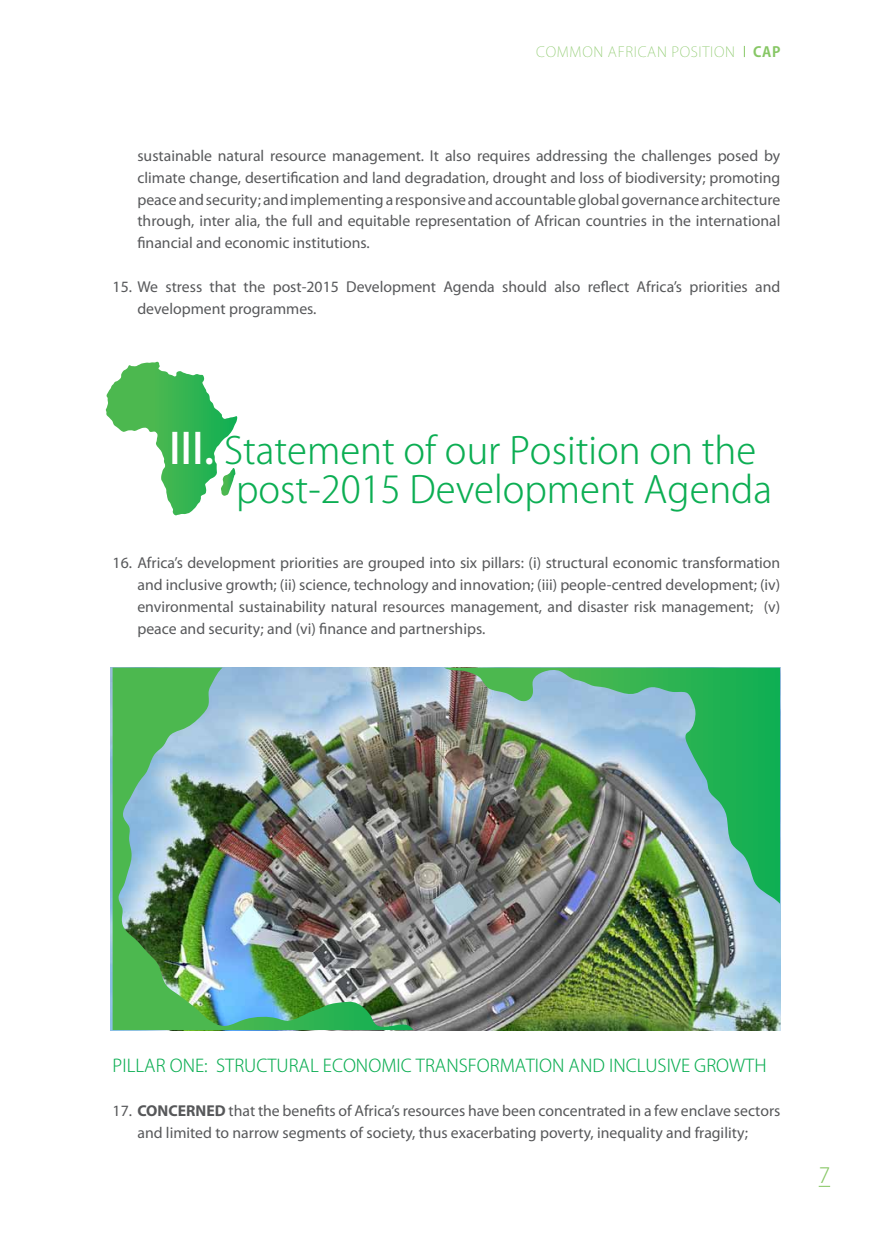
<style>
.page{position:relative;width:893px;height:1241px;background:#fff}
.page>*{position:absolute;margin:0;border:0;box-sizing:border-box;transform-origin:0 0}
.t1{font:300 36.75px/38.5px "Koz Go Pro";color:#0cae53}
.t2{font:300 21px "Koz Go Pro";color:#87c765}
.t3{font:300 17.5px "Koz Go Pro";color:#0cae53}
.t4{font:15.75px/21.9px "Myriad Pro";color:#57585a;text-align:justify}
.t5{font:700 15.75px "Myriad Pro";color:#57585a}
.t6{font:200 14px "Koz Go Pro";letter-spacing:.05em;color:#87c765}
.t7{font:700 14px "Koz Go Pro";color:#87c765}
.s1{font-weight:500;font-size:42px;color:#fff}
.s2{font-weight:400}
</style>
<div class="page">
<img style="left:111px;top:667px;width:669px;height:362px">
<svg style="left:221px;top:468px;width:14px;height:28px"></svg>
<svg style="left:106px;top:362px;width:84px;height:153px"></svg>
<img style="left:444px;top:667px;width:336px;height:236px">
<img style="left:113px;top:667px;width:301px;height:362px">
<p class="t6" style="left:536px;top:43px;width:200px">COMMON AFRICAN POSITION</p>
<p class="t7" style="left:753px;top:43px;width:29px">cap</p>
<p class="t4" style="left:137px;top:144px;width:644px">sustainable natural resource management. It also requires addressing the challenges posed by climate change, desertification and land degradation, drought and loss of biodiversity; promoting peace and security; and implementing a responsive and accountable global governance architecture through, inter alia, the full and equitable representation of African countries in the international financial and economic institutions.</p>
<p class="t4" style="left:137px;top:275px;width:644px;text-indent:-25px">15. We stress that the post-2015 Development Agenda should also reflect Africa’s priorities and development programmes.</p>
<h1 class="t1" style="left:236px;top:431px;width:537px;text-indent:-67px"><span class="s1">III.</span> STATEMENT OF OUR POSITION ON THE<br>POST-2015 DEVELOPMENT AGENDA</h1>
<p class="t4" style="left:137px;top:552px;width:644px;text-indent:-25px">16. Africa’s development priorities are grouped into six pillars: (i) structural economic transformation and inclusive growth; (ii) science, technology and innovation; (iii) people-centred development; (iv) environmental sustainability natural resources management, and disaster risk management; (v) peace and security; and (vi) finance and partnerships.</p>
<p class="t3" style="left:113px;top:1053px;width:655px">PILLAR ONE: STRUCTURAL ECONOMIC TRANSFORMATION AND INCLUSIVE GROWTH</p>
<p class="t5" style="left:113px;top:1099px;width:36px"><span class="s2">17.</span> CONCERNED</p>
<p class="t4" style="left:137px;top:1098px;width:644px;text-indent:91px">that the benefits of Africa’s resources have been concentrated in a few enclave sectors and limited to narrow segments of society, thus exacerbating poverty, inequality and fragility;</p>
<h2 class="t2" style="left:819px;top:1161px;width:13px">7</h2>
</div>
